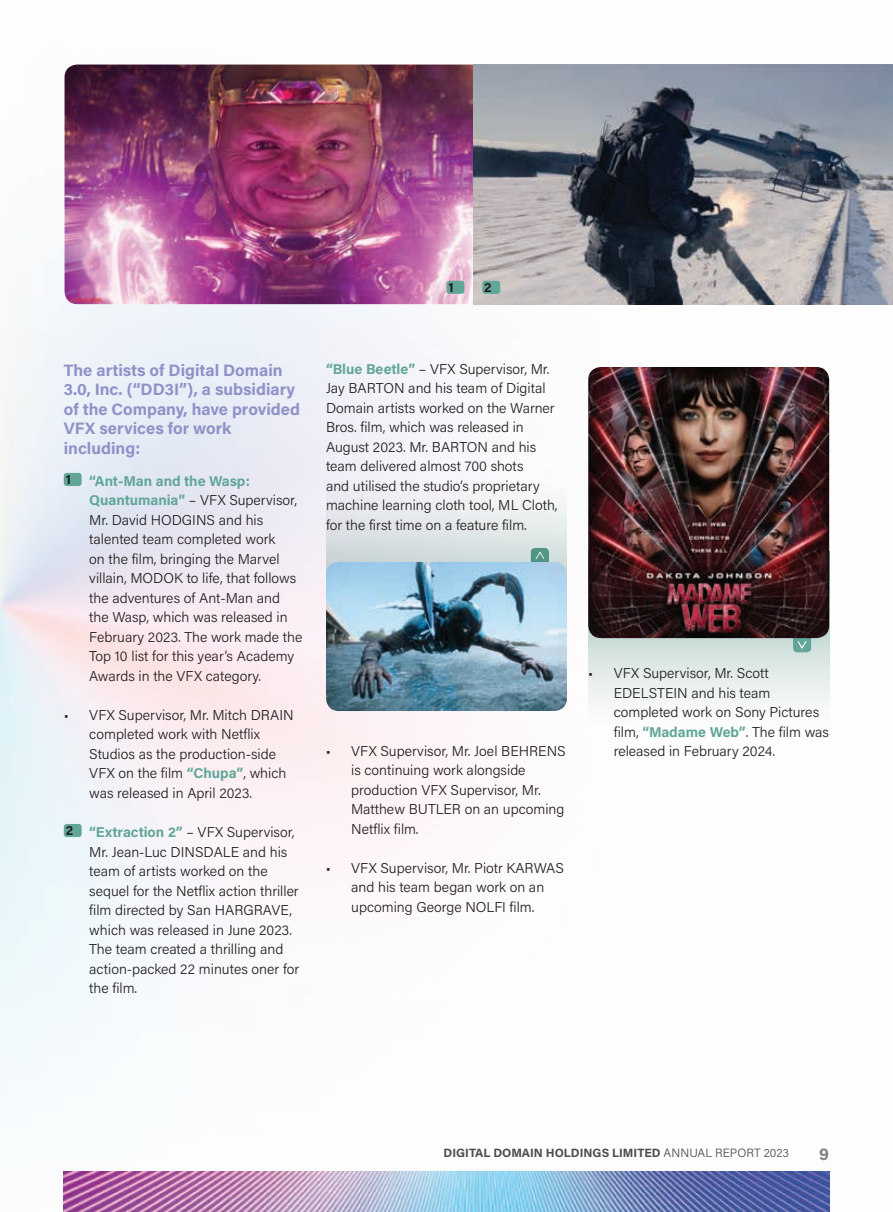
<style>
.page{position:relative;width:893px;height:1212px;background:#fff}
.page>*{position:absolute;margin:0;border:0;box-sizing:border-box;transform-origin:0 0}
.t1{font:700 17.25px "Acumin Pro";color:#808285}
.t2{font:700 16.5px/19.5px "Acumin Pro";color:#8f92c7}
.t3{font:300 14.25px/19.5px "Acumin Pro";color:#231f20}
.t4{font:700 13.5px "Acumin Pro";color:#231f20}
.t5{font:700 12px "Acumin Pro";color:#4b4c4d}
.s1{font-weight:700;color:#61a698}
.s2{font-weight:700;font-size:13.5px}
.s3{font-weight:300}
</style>
<div class="page">
<img style="left:0;top:64px;width:893px;height:1148px">
<svg style="left:326px;top:482px;width:241px;height:80px"></svg>
<img style="left:326px;top:562px;width:241px;height:149px">
<img style="left:65px;top:65px;width:408px;height:239px">
<img style="left:473px;top:65px;width:420px;height:239px">
<svg style="left:588px;top:638px;width:241px;height:86px"></svg>
<img style="left:588px;top:367px;width:241px;height:271px">
<img style="left:64px;top:1172px;width:765px;height:40px">
<div style="left:64px;top:473px;width:18px;height:13px;background:#61a698;border-radius:3px"></div>
<div style="left:64px;top:824px;width:18px;height:13px;background:#61a698;border-radius:3px"></div>
<div style="left:482px;top:281px;width:18px;height:13px;background:#61a698;border-radius:3px"></div>
<div style="left:447px;top:281px;width:17px;height:13px;background:#61a698;border-radius:3px"></div>
<p class="t4" style="left:448px;top:278px;width:7px">1</p>
<p class="t4" style="left:484px;top:278px;width:9px">2</p>
<p class="t2" style="left:64px;top:359px;width:238px">The artists of Digital Domain<br>3.0, Inc. (“DD3I”), a subsidiary of the Company, have provided<br>VFX services for work including:</p>
<p class="t4" style="left:66px;top:470px;width:7px">1</p>
<p class="t3" style="left:89px;top:471px;width:214px"><span class="s1">“Ant-Man and the Wasp:<br>Quantumania”</span> – VFX Supervisor,<br>Mr. David HODGINS and his talented team completed work<br>on the film, bringing the Marvel villain, MODOK to life, that follows the adventures of Ant-Man and the Wasp, which was released in<br>February 2023. The work made the<br>Top 10 list for this year’s Academy<br>Awards in the VFX category.</p>
<p class="t3" style="left:89px;top:705px;width:206px;text-indent:-26px">• VFX Supervisor, Mr. Mitch DRAIN completed work with Netflix<br>Studios as the production-side<br>VFX on the film <span class="s1">“Chupa”</span>, which was released in April 2023.</p>
<p class="t3" style="left:89px;top:822px;width:211px;text-indent:-24px"><span class="s2">2</span> <span class="s1">“Extraction 2”</span> – VFX Supervisor,<br>Mr. Jean-Luc DINSDALE and his team of artists worked on the sequel for the Netflix action thriller film directed by San HARGRAVE, which was released in June 2023.<br>The team created a thrilling and action-packed 22 minutes oner for the film.</p>
<p class="t3" style="left:326px;top:358px;width:233px"><span class="s1">“Blue Beetle”</span> – VFX Supervisor, Mr.<br>Jay BARTON and his team of Digital Domain artists worked on the Warner Bros. film, which was released in August 2023. Mr. BARTON and his team delivered almost 700 shots<br>and utilised the studio’s proprietary machine learning cloth tool, ML Cloth, for the first time on a feature film.</p>
<p class="t3" style="left:351px;top:741px;width:216px;text-indent:-26px">• VFX Supervisor, Mr. Joel BEHRENS is continuing work alongside production VFX Supervisor, Mr.<br>Matthew BUTLER on an upcoming<br>Netflix film.</p>
<p class="t3" style="left:326px;top:858px;width:240px;text-align:center">• VFX Supervisor, Mr. Piotr KARWAS and his team began work on an upcoming George NOLFI film.</p>
<p class="t3" style="left:614px;top:663px;width:217px;text-indent:-26px">• VFX Supervisor, Mr. Scott<br>EDELSTEIN and his team completed work on Sony Pictures film, <span class="s1">“Madame Web”</span>. The film was released in February 2024.</p>
<p class="t5" style="left:444px;top:1145px;width:347px">DIGITAL DOMAIN HOLDINGS LIMITED <span class="s3">ANNUAL REPORT 2023</span></p>
<p class="t1" style="left:819px;top:1141px;width:11px">9</p>
</div>
